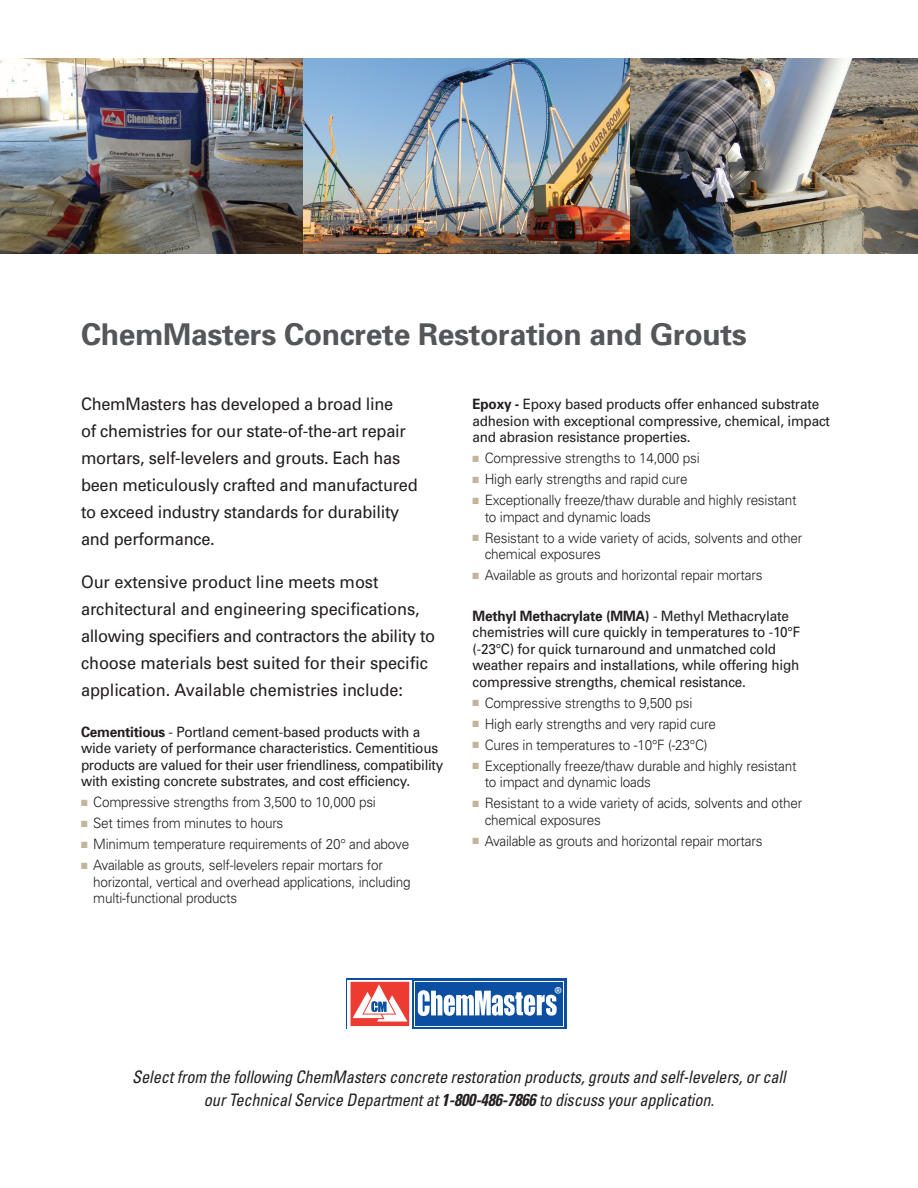
<style>
.page{position:relative;width:918px;height:1188px;background:#fff}
.page>*{position:absolute;margin:0;border:0;box-sizing:border-box;transform-origin:0 0}
.t1{font:700 30px "Univers";letter-spacing:-.01em;color:#54565a}
.t2{font:17.25px/27px "Univers";letter-spacing:-.015em;color:#231f20;scale:.95 1}
.t3{font:italic condensed 17.25px/22.5px "Univers";letter-spacing:-.01em;color:#231f20;text-align:center;scale:.95 1}
.t4{font:700 14.7px "Myriad";color:#fff}
.t5{font:300 14.25px/16.5px "Univers";letter-spacing:-.015em;color:#231f20;scale:.95 1}
.t6{font:14.25px/16.5px "Univers";letter-spacing:-.015em;color:#231f20;scale:.95 1}
.s1{font-weight:700}
.s2{color:#c3b49b}
</style>
<div class="page">
<img style="left:302px;top:58px;width:328px;height:196px">
<img style="left:630px;top:58px;width:288px;height:196px">
<svg style="left:346px;top:978px;width:221px;height:51px"></svg>
<svg style="left:348px;top:980px;width:64px;height:48px"></svg>
<svg style="left:414px;top:981px;width:150px;height:45px"></svg>
<div style="left:415px;top:982px;width:148px;height:43px;background:#0a4fa2"></div>
<svg style="left:351px;top:982px;width:58px;height:44px"></svg>
<svg style="left:418px;top:990px;width:139px;height:26px"></svg>
<img style="left:0;top:58px;width:302px;height:196px">
<h1 class="t1" style="left:81px;top:315px;width:667px">ChemMasters Concrete Restoration and Grouts</h1>
<p class="t2" style="left:81px;top:390px;width:356px">ChemMasters has developed a broad line<br>of chemistries for our state-of-the-art repair mortars, self-levelers and grouts. Each has been meticulously crafted and manufactured to exceed industry standards for durability and performance.</p>
<p class="t2" style="left:81px;top:569px;width:374px">Our extensive product line meets most architectural and engineering specifications, allowing specifiers and contractors the ability to choose materials best suited for their specific application. Available chemistries include:</p>
<p class="t6" style="left:81px;top:723px;width:383px"><span class="s1">Cementitious</span> - Portland cement-based products with a wide variety of performance characteristics. Cementitious products are valued for their user friendliness, compatibility with existing concrete substrates, and cost efficiency.</p>
<p class="t5" style="left:81px;top:793px;width:312px"><span class="s2">■</span> Compressive strengths from 3,500 to 10,000 psi</p>
<p class="t5" style="left:81px;top:814px;width:215px"><span class="s2">■</span> Set times from minutes to hours</p>
<p class="t5" style="left:81px;top:835px;width:347px"><span class="s2">■</span> Minimum temperature requirements of 20° and above</p>
<p class="t5" style="left:93px;top:856px;width:336px;text-indent:-12px"><span class="s2">■</span> Available as grouts, self-levelers repair mortars for horizontal, vertical and overhead applications, including multi-functional products</p>
<p class="t6" style="left:472px;top:396px;width:378px"><span class="s1">Epoxy -</span> Epoxy based products offer enhanced substrate adhesion with exceptional compressive, chemical, impact and abrasion resistance properties.</p>
<p class="t5" style="left:472px;top:450px;width:241px"><span class="s2">■</span> Compressive strengths to 14,000 psi</p>
<p class="t5" style="left:472px;top:471px;width:228px"><span class="s2">■</span> High early strengths and rapid cure</p>
<p class="t5" style="left:485px;top:492px;width:330px;text-indent:-12px"><span class="s2">■</span> Exceptionally freeze/thaw durable and highly resistant to impact and dynamic loads</p>
<p class="t5" style="left:485px;top:529px;width:336px;text-indent:-12px"><span class="s2">■</span> Resistant to a wide variety of acids, solvents and other chemical exposures</p>
<p class="t5" style="left:472px;top:567px;width:307px"><span class="s2">■</span> Available as grouts and horizontal repair mortars</p>
<p class="t6" style="left:472px;top:607px;width:347px"><span class="s1">Methyl Methacrylate (MMA)</span> - Methyl Methacrylate chemistries will cure quickly in temperatures to -10°F (-23°C) for quick turnaround and unmatched cold weather repairs and installations, while offering high compressive strengths, chemical resistance.</p>
<p class="t5" style="left:472px;top:694px;width:233px"><span class="s2">■</span> Compressive strengths to 9,500 psi</p>
<p class="t5" style="left:472px;top:715px;width:258px"><span class="s2">■</span> High early strengths and very rapid cure</p>
<p class="t5" style="left:472px;top:736px;width:249px"><span class="s2">■</span> Cures in temperatures to -10°F (-23°C)</p>
<p class="t5" style="left:485px;top:757px;width:330px;text-indent:-12px"><span class="s2">■</span> Exceptionally freeze/thaw durable and highly resistant to impact and dynamic loads</p>
<p class="t5" style="left:485px;top:794px;width:336px;text-indent:-12px"><span class="s2">■</span> Resistant to a wide variety of acids, solvents and other chemical exposures</p>
<p class="t5" style="left:472px;top:832px;width:307px"><span class="s2">■</span> Available as grouts and horizontal repair mortars</p>
<p class="t4" style="left:555px;top:985px;width:9px">®</p>
<p class="t3" style="left:132px;top:1065px;width:689px">Select from the following ChemMasters concrete restoration products, grouts and self-levelers, or call our Technical Service Department at <span class="s1">1-800-486-7866</span> to discuss your application.</p>
</div>
